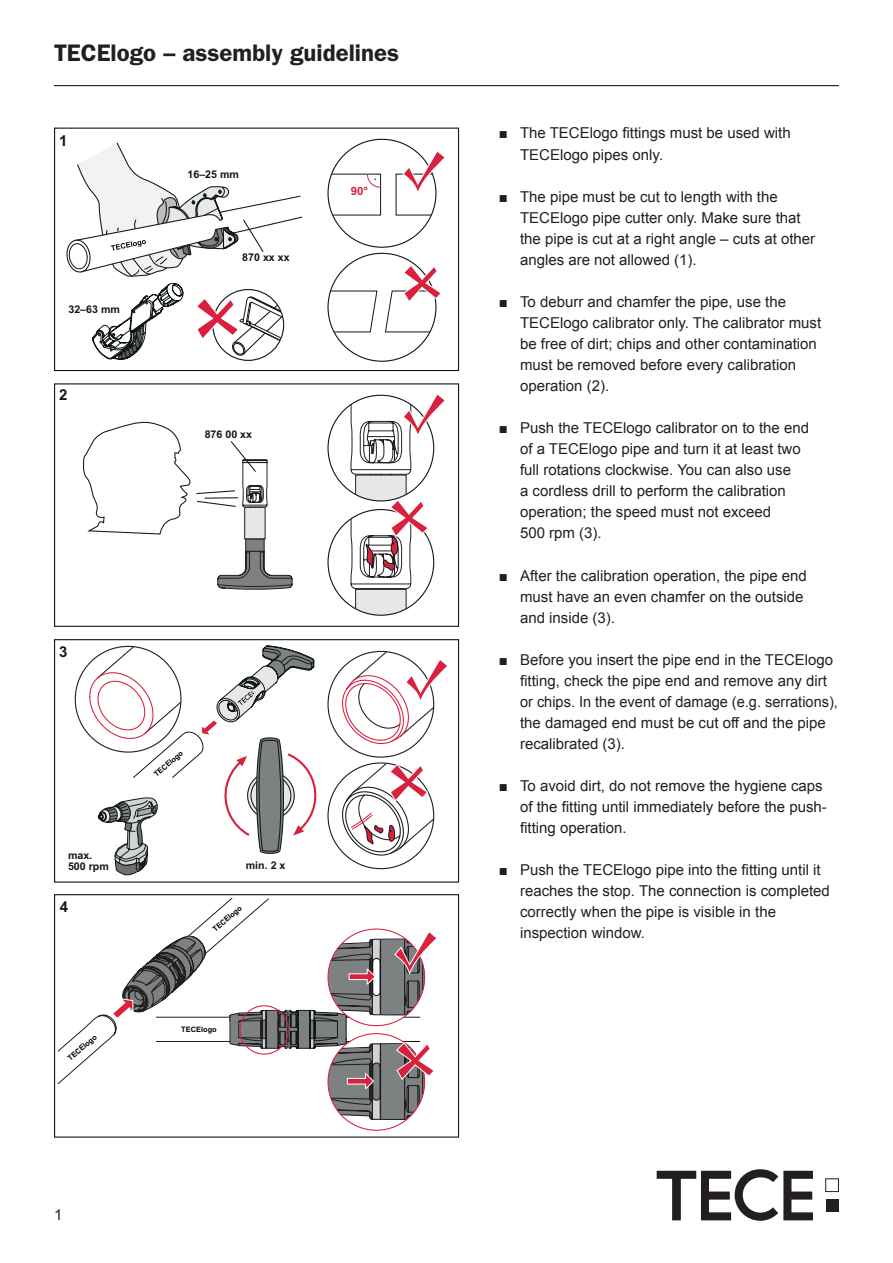
<style>
.page{position:relative;width:893px;height:1263px;background:#fff}
.page>*{position:absolute;margin:0;border:0;box-sizing:border-box;transform-origin:0 0}
.t1{font:600 24px "Franklin Gothic";color:#231f20}
.t2{font:15px/21px "Arial";color:#231f20}
.t3{font:700 15px "Arial";color:#121718}
.t4{font:700 11.4px "Arial";color:#d8213d}
.t5{font:700 10.65px/10.6px "Arial";color:#121718}
.t6{font:700 7.5px "Arial";color:#000001}
</style>
<div class="page">
<hr style="left:54px;top:85px;width:785px;height:1px;background:#231f20">
<div style="left:54px;top:128px;width:405px;height:243px;border:1px solid #121718"></div>
<svg style="left:350px;top:394px;width:95px;height:221px"></svg>
<div style="left:54px;top:383px;width:405px;height:244px;border:1px solid #121718"></div>
<svg style="left:83px;top:421px;width:210px;height:169px"></svg>
<div style="left:244px;top:507px;width:22px;height:32px;background:#e7e7e6;border:1px solid #231f20"></div>
<div style="left:245px;top:539px;width:20px;height:13px;background:#7d8182;border:1px solid #231f20"></div>
<svg style="left:54px;top:639px;width:405px;height:499px"></svg>
<div style="left:328px;top:1033px;width:97px;height:97px;background:#fff;border-radius:50%"></div>
<svg style="left:57px;top:897px;width:381px;height:223px"></svg>
<svg style="left:213px;top:290px;width:71px;height:70px"></svg>
<svg style="left:197px;top:295px;width:87px;height:63px"></svg>
<svg style="left:328px;top:264px;width:112px;height:69px"></svg>
<svg style="left:328px;top:150px;width:117px;height:66px"></svg>
<svg style="left:92px;top:283px;width:92px;height:77px"></svg>
<svg style="left:66px;top:142px;width:237px;height:135px"></svg>
<div style="left:825px;top:1178px;width:14px;height:14px;background:#fff;border:1px solid #231f20"></div>
<div style="left:826px;top:1199px;width:12px;height:13px;background:#231f20"></div>
<svg style="left:657px;top:1169px;width:156px;height:52px"></svg>
<h1 class="t1" style="left:54px;top:38px;width:347px">TECElogo – assembly guidelines</h1>
<p class="t3" style="left:59px;top:130px;width:10px">1</p>
<p class="t5" style="left:68px;top:304px;width:53px">32–63 mm</p>
<p class="t3" style="left:59px;top:385px;width:10px">2</p>
<p class="t5" style="left:187px;top:169px;width:53px">16–25 mm</p>
<p class="t5" style="left:242px;top:253px;width:49px">870 xx xx</p>
<p class="t4" style="left:351px;top:183px;width:19px">90°</p>
<p class="t5" style="left:205px;top:429px;width:49px">876 00 xx</p>
<p class="t3" style="left:59px;top:641px;width:10px">3</p>
<p class="t5" style="left:68px;top:850px;width:42px">max.<br>500 rpm</p>
<p class="t3" style="left:60px;top:896px;width:10px">4</p>
<p class="t6" style="left:66px;top:1055px;width:37px;rotate:-41deg">TECElogo</p>
<p class="t6" style="left:152px;top:771px;width:37px;rotate:-41deg">TECElogo</p>
<p class="t5" style="left:246px;top:860px;width:41px">min. 2 x</p>
<p class="t6" style="left:211px;top:926px;width:37px;rotate:-41deg">TECElogo</p>
<p class="t6" style="left:181px;top:1025px;width:37px">TECElogo</p>
<p class="t2" style="left:54px;top:1205px;width:10px">1</p>
<p class="t2" style="left:520px;top:123px;width:272px;text-indent:-21px">■ The TECElogo fittings must be used with<br>TECElogo pipes only.</p>
<p class="t2" style="left:520px;top:186px;width:297px;text-indent:-21px">■ The pipe must be cut to length with the TECElogo pipe cutter only. Make sure that the pipe is cut at a right angle – cuts at other angles are not allowed (1).</p>
<p class="t2" style="left:520px;top:291px;width:303px;text-indent:-21px">■ To deburr and chamfer the pipe, use the TECElogo calibrator only. The calibrator must be free of dirt; chips and other contamination must be removed before every calibration operation (2).</p>
<p class="t2" style="left:520px;top:418px;width:291px;text-indent:-21px">■ Push the TECElogo calibrator on to the end of a TECElogo pipe and turn it at least two full rotations clockwise. You can also use<br>a cordless drill to perform the calibration operation; the speed must not exceed<br>500 rpm (3).</p>
<p class="t2" style="left:520px;top:565px;width:288px;text-indent:-21px">■ After the calibration operation, the pipe end must have an even chamfer on the outside and inside (3).</p>
<p class="t2" style="left:520px;top:649px;width:319px;text-indent:-21px">■ Before you insert the pipe end in the TECElogo fitting, check the pipe end and remove any dirt or chips. In the event of damage (e.g. serrations), the damaged end must be cut off and the pipe recalibrated (3).</p>
<p class="t2" style="left:520px;top:775px;width:308px;text-indent:-21px">■ To avoid dirt, do not remove the hygiene caps of the fitting until immediately before the push&shy;fitting operation.</p>
<p class="t2" style="left:520px;top:860px;width:311px;text-indent:-21px">■ Push the TECElogo pipe into the fitting until it reaches the stop. The connection is completed correctly when the pipe is visible in the inspection window.</p>
</div>
